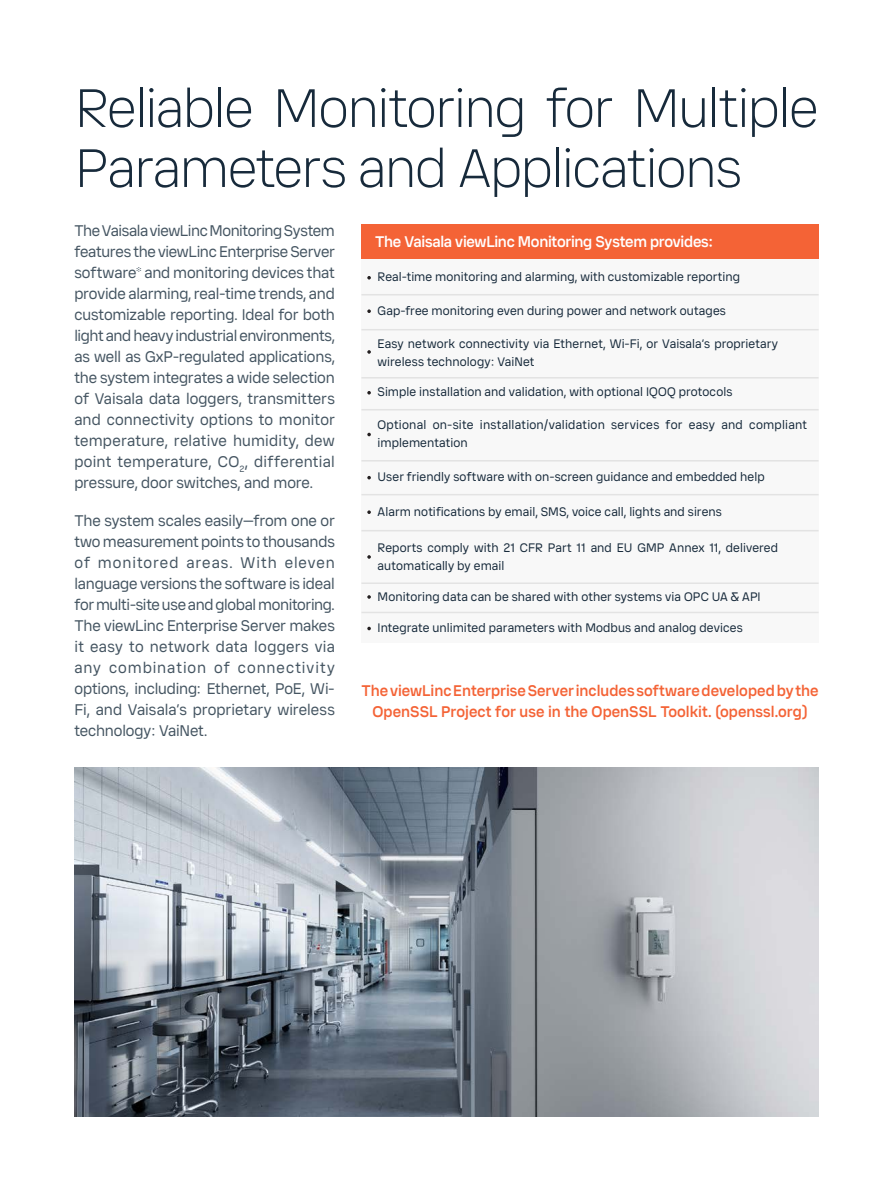
<style>
.page{position:relative;width:893px;height:1191px;background:#fff}
.page>*{position:absolute;margin:0;border:0;box-sizing:border-box;transform-origin:0 0}
.Heading_01__46pt{font:300 52.5px/60px "Vaisala Sans";letter-spacing:-.04em;color:#172a3b}
.Body_Text__10pt{font:15px/21px "Vaisala Sans Beta 01";color:#455562;text-align:justify}
.Heading_01__46pt-2{font:500 15px "Vaisala Sans Beta 01";letter-spacing:.005em;color:#f46336}
.Box_Heading__10pt{font:500 15px "Vaisala Sans Beta 01";letter-spacing:-.015em;color:#fff}
.Box_Body__8pt{font:12px/18px "Vaisala Sans Beta 01";letter-spacing:.01em;color:#172a3b}
</style>
<div class="page">
<img style="left:74px;top:767px;width:745px;height:349px">
<div style="left:361px;top:224px;width:458px;height:35px;background:#f46336"></div>
<div style="left:361px;top:259px;width:458px;height:383px;background:#f8f8f8"></div>
<hr style="left:361px;top:294px;width:458px;height:1px;background:#e3e3e3">
<hr style="left:361px;top:329px;width:458px;height:1px;background:#e3e3e3">
<hr style="left:361px;top:409px;width:458px;height:1px;background:#e3e3e3">
<hr style="left:361px;top:494px;width:458px;height:1px;background:#e3e3e3">
<hr style="left:361px;top:530px;width:458px;height:1px;background:#e3e3e3">
<hr style="left:361px;top:611px;width:458px;height:2px;background:#e3e3e3">
<hr style="left:361px;top:460px;width:458px;height:1px;background:#e3e3e3">
<hr style="left:361px;top:582px;width:458px;height:2px;background:#e3e3e3">
<hr style="left:361px;top:377px;width:458px;height:1px;background:#e3e3e3">
<svg style="left:367px;top:276px;width:4px;height:3px"></svg>
<svg style="left:367px;top:309px;width:4px;height:4px"></svg>
<svg style="left:367px;top:391px;width:4px;height:3px"></svg>
<svg style="left:367px;top:476px;width:4px;height:3px"></svg>
<svg style="left:367px;top:510px;width:4px;height:4px"></svg>
<svg style="left:367px;top:595px;width:4px;height:4px"></svg>
<svg style="left:367px;top:626px;width:4px;height:4px"></svg>
<svg style="left:367px;top:433px;width:4px;height:3px"></svg>
<svg style="left:367px;top:555px;width:4px;height:4px"></svg>
<svg style="left:367px;top:350px;width:4px;height:4px"></svg>
<p class="Heading_01__46pt" style="left:74px;top:76px;width:746px">Reliable Monitoring for Multiple<br>Parameters and Applications</p>
<p class="Body_Text__10pt" style="left:74px;top:220px;width:262px">The Vaisala viewLinc Monitoring System features the viewLinc Enterprise Server software* and monitoring devices that provide alarming, real-time trends, and customizable reporting. Ideal for both light and heavy industrial environments, as well as GxP-regulated applications, the system integrates a wide selection of Vaisala data loggers, transmitters and connectivity options to monitor temperature, relative humidity, dew point temperature, CO<sub>2</sub>, differential pressure, door switches, and more.</p>
<p class="Body_Text__10pt" style="left:74px;top:510px;width:262px">The system scales easily—from one or two measurement points to thousands of monitored areas. With eleven language versions the software is ideal for multi-site use and global monitoring.<br>The viewLinc Enterprise Server makes it easy to network data loggers via any combination of connectivity options, including: Ethernet, PoE, Wi-Fi, and Vaisala’s proprietary wireless technology: VaiNet.</p>
<p class="Box_Heading__10pt" style="left:375px;top:233px;width:340px">The Vaisala viewLinc Monitoring System provides:</p>
<p class="Box_Body__8pt" style="left:378px;top:268px;width:364px">Real-time monitoring and alarming, with customizable reporting</p>
<p class="Box_Body__8pt" style="left:378px;top:301px;width:350px">Gap-free monitoring even during power and network outages</p>
<p class="Box_Body__8pt" style="left:378px;top:335px;width:402px">Easy network connectivity via Ethernet, Wi-Fi, or Vaisala’s proprietary wireless technology: VaiNet</p>
<p class="Box_Body__8pt" style="left:378px;top:383px;width:356px">Simple installation and validation, with optional IQOQ protocols</p>
<p class="Box_Body__8pt" style="left:378px;top:416px;width:431px">Optional on-site installation/validation services for easy and compliant implementation</p>
<p class="Box_Body__8pt" style="left:378px;top:468px;width:389px">User friendly software with on-screen guidance and embedded help</p>
<p class="Box_Body__8pt" style="left:378px;top:502px;width:346px">Alarm notifications by email, SMS, voice call, lights and sirens</p>
<p class="Box_Body__8pt" style="left:378px;top:538px;width:402px">Reports comply with 21 CFR Part 11 and EU GMP Annex 11, delivered automatically by email</p>
<p class="Box_Body__8pt" style="left:378px;top:587px;width:385px">Monitoring data can be shared with other systems via OPC UA &amp; API</p>
<p class="Box_Body__8pt" style="left:378px;top:618px;width:367px">Integrate unlimited parameters with Modbus and analog devices</p>
<p class="Heading_01__46pt-2" style="left:361px;top:681px;width:459px">The viewLinc Enterprise Server includes software developed by the</p>
<p class="Heading_01__46pt-2" style="left:372px;top:702px;width:437px">OpenSSL Project for use in the OpenSSL Toolkit. (openssl.org)</p>
</div>
